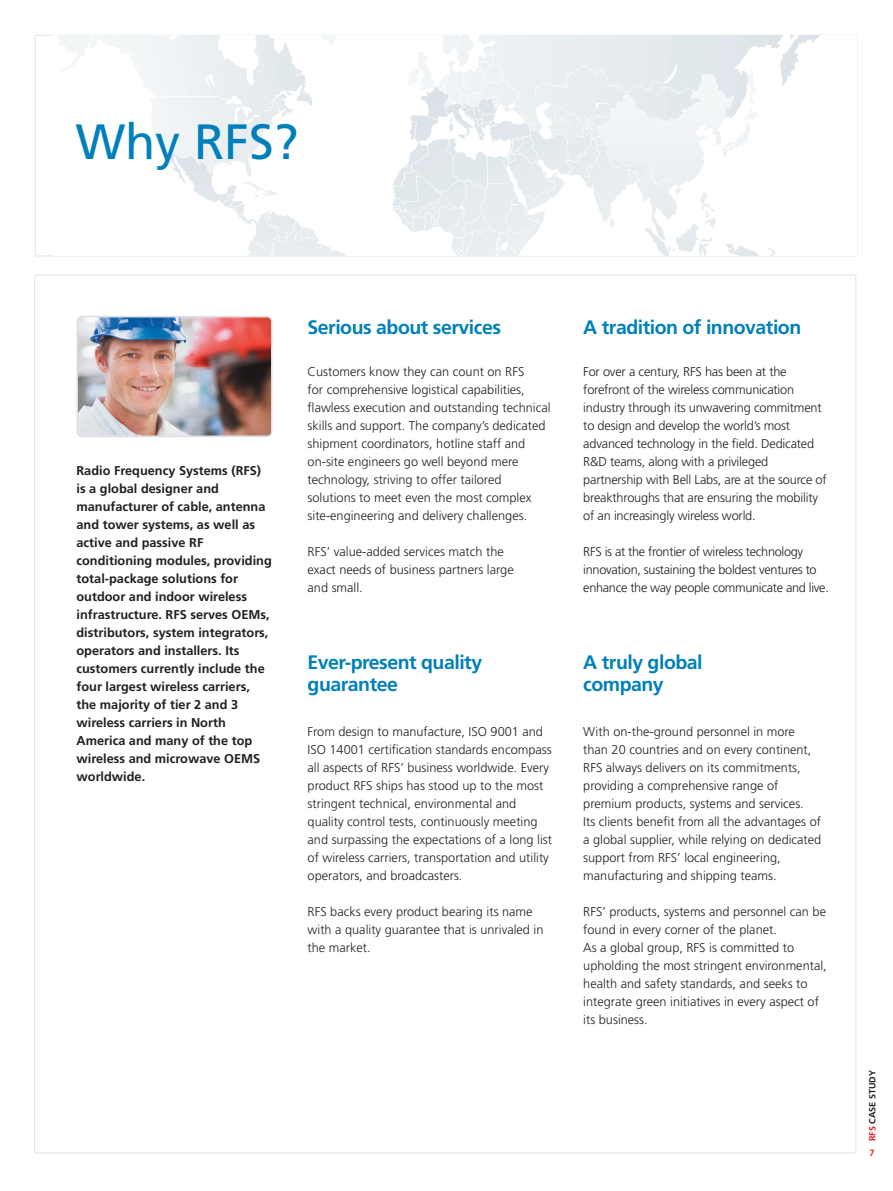
<style>
.page{position:relative;width:893px;height:1191px;background:#fff}
.page>*{position:absolute;margin:0;border:0;box-sizing:border-box;transform-origin:0 0}
.t1{font:49.5px "Frutiger";color:#0080ba}
.t2{font:700 19.5px/22.5px "Frutiger";letter-spacing:-.025em;color:#0080ba}
.t3{font:300 12.75px/18px "Frutiger";color:#231f20}
.t4{font:700 12.75px/18px "Frutiger";color:#231f20}
.t5{font:300 12.75px/18px "Frutiger";letter-spacing:-.025em;color:#231f20}
.t6{font:700 9px "Frutiger";color:#231f20}
.t7{font:700 9px "Frutiger";color:#db2128}
.s1{color:#db2128}
</style>
<div class="page">
<img style="left:58px;top:36px;width:761px;height:219px">
<img style="left:77px;top:316px;width:196px;height:121px">
<h1 class="t1" style="left:76px;top:121px;width:224px">Why RFS?</h1>
<p class="t4" style="left:77px;top:462px;width:197px">Radio Frequency Systems (RFS) is a global designer and manufacturer of cable, antenna and tower systems, as well as active and passive RF conditioning modules, providing total-package solutions for outdoor and indoor wireless infrastructure. RFS serves OEMs, distributors, system integrators, operators and installers. Its customers currently include the four largest wireless carriers, the majority of tier 2 and 3 wireless carriers in North<br>America and many of the top wireless and microwave OEMS worldwide.</p>
<h2 class="t2" style="left:308px;top:317px;width:195px">Serious about services</h2>
<p class="t3" style="left:308px;top:364px;width:245px">Customers know they can count on RFS<br>for comprehensive logistical capabilities, flawless execution and outstanding technical skills and support. The company’s dedicated shipment coordinators, hotline staff and on-site engineers go well beyond mere technology, striving to offer tailored solutions to meet even the most complex site-engineering and delivery challenges.</p>
<p class="t3" style="left:308px;top:544px;width:208px">RFS’ value-added services match the exact needs of business partners large and small.</p>
<h2 class="t2" style="left:308px;top:652px;width:176px">Ever-present quality guarantee</h2>
<p class="t3" style="left:308px;top:724px;width:246px">From design to manufacture, ISO 9001 and ISO 14001 certification standards encompass all aspects of RFS’ business worldwide. Every product RFS ships has stood up to the most stringent technical, environmental and quality control tests, continuously meeting and surpassing the expectations of a long list of wireless carriers, transportation and utility operators, and broadcasters.</p>
<p class="t3" style="left:308px;top:904px;width:237px">RFS backs every product bearing its name with a quality guarantee that is unrivaled in the market.</p>
<h2 class="t2" style="left:583px;top:317px;width:220px">A tradition of innovation</h2>
<p class="t3" style="left:583px;top:364px;width:245px">For over a century, RFS has been at the forefront of the wireless communication industry through its unwavering commitment to design and develop the world’s most advanced technology in the field. Dedicated R&amp;D teams, along with a privileged partnership with Bell Labs, are at the source of breakthroughs that are ensuring the mobility of an increasingly wireless world.</p>
<p class="t5" style="left:583px;top:544px;width:247px">RFS is at the frontier of wireless technology innovation, sustaining the boldest ventures to enhance the way people communicate and live.</p>
<h2 class="t2" style="left:583px;top:652px;width:121px">A truly global company</h2>
<p class="t3" style="left:583px;top:724px;width:240px">With on-the-ground personnel in more than 20 countries and on every continent, RFS always delivers on its commitments, providing a comprehensive range of premium products, systems and services.<br>Its clients benefit from all the advantages of a global supplier, while relying on dedicated support from RFS’ local engineering, manufacturing and shipping teams.</p>
<p class="t3" style="left:583px;top:904px;width:245px">RFS’ products, systems and personnel can be found in every corner of the planet.<br>As a global group, RFS is committed to upholding the most stringent environmental, health and safety standards, and seeks to integrate green initiatives in every aspect of its business.</p>
<p class="t6" style="left:869px;top:1141px;width:73px;rotate:-90deg"><span class="s1">RFS</span> CASE STUDY</p>
<p class="t7" style="left:869px;top:1149px;width:7px">7</p>
</div>
